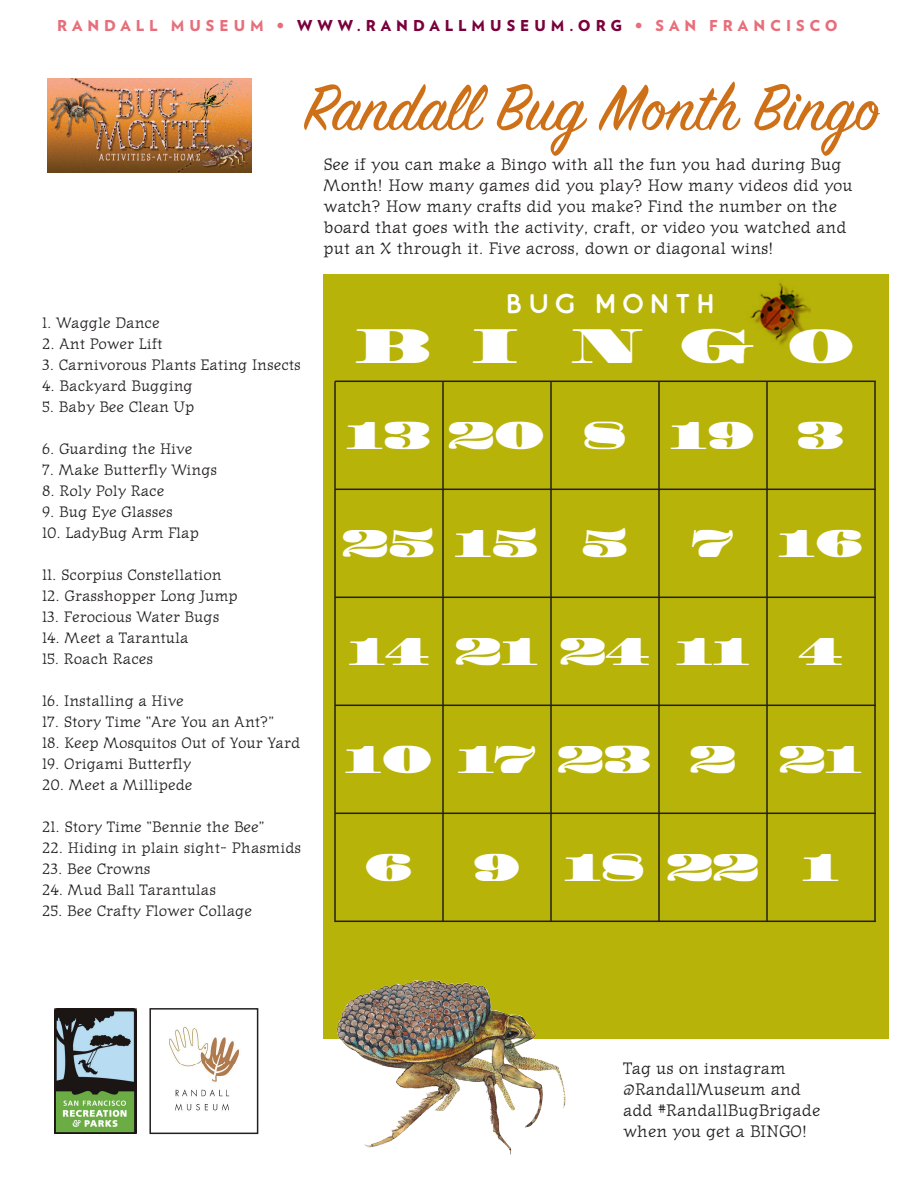
<style>
.page{position:relative;width:918px;height:1188px;background:#fff}
.page>*{position:absolute;margin:0;border:0;box-sizing:border-box;transform-origin:0 0}
.t1{font:72px "Sign Painter House Script";color:#ce7018}
.t2{font:45px "Madrone";color:#fff}
.t3{font:36px "Madrone";color:#fff}
.t4{font:27px "Buckwheat TC Sans";letter-spacing:.2em;color:#fff}
.t5{font:16.5px/21px "Journal Text";color:#231f20}
.t6{font:15px "Journal Text";color:#231f20}
.t7{font:900 15px "Verlag";letter-spacing:.335em;color:#e76e7b}
.s1{color:#7a003b}
</style>
<div class="page">
<div style="left:323px;top:274px;width:566px;height:765px;background:#b8b309"></div>
<img style="left:54px;top:1008px;width:83px;height:126px">
<img style="left:169px;top:1026px;width:70px;height:85px">
<div style="left:149px;top:1008px;width:109px;height:126px;border:2px solid #231f20"></div>
<img style="left:47px;top:79px;width:205px;height:93px">
<hr style="left:335px;top:381px;width:541px;height:1px;background:#231f20">
<hr style="left:335px;top:489px;width:541px;height:1px;background:#231f20">
<hr style="left:335px;top:597px;width:541px;height:1px;background:#231f20">
<hr style="left:335px;top:705px;width:541px;height:1px;background:#231f20">
<hr style="left:335px;top:813px;width:541px;height:1px;background:#231f20">
<hr style="left:335px;top:921px;width:541px;height:1px;background:#231f20">
<hr style="left:334px;top:381px;width:2px;height:541px;background:#231f20">
<hr style="left:442px;top:381px;width:2px;height:541px;background:#231f20">
<hr style="left:550px;top:381px;width:2px;height:541px;background:#231f20">
<hr style="left:658px;top:381px;width:2px;height:541px;background:#231f20">
<hr style="left:766px;top:381px;width:2px;height:541px;background:#231f20">
<hr style="left:874px;top:381px;width:2px;height:541px;background:#231f20">
<img style="left:750px;top:283px;width:61px;height:62px">
<img style="left:336px;top:980px;width:204px;height:175px">
<p class="t7" style="left:57px;top:13px;width:782px">RANDALL MUSEUM • <span class="s1">WWW.RANDALLMUSEUM.ORG</span> • SAN FRANCISCO</p>
<h1 class="t1" style="left:303px;top:64px;width:577px">Randall Bug Month Bingo</h1>
<p class="t5" style="left:323px;top:154px;width:531px">See if you can make a Bingo with all the fun you had during Bug Month! How many games did you play? How many videos did you watch? How many crafts did you make? Find the number on the board that goes with the activity, craft, or video you watched and put an X through it. Five across, down or diagonal wins!</p>
<p class="t6" style="left:42px;top:315px;width:119px">1. Waggle Dance</p>
<p class="t6" style="left:42px;top:336px;width:122px">2. Ant Power Lift</p>
<p class="t6" style="left:42px;top:357px;width:260px">3. Carnivorous Plants Eating Insects</p>
<p class="t6" style="left:42px;top:378px;width:152px">4. Backyard Bugging</p>
<p class="t6" style="left:42px;top:399px;width:154px">5. Baby Bee Clean Up</p>
<p class="t6" style="left:42px;top:441px;width:152px">6. Guarding the Hive</p>
<p class="t6" style="left:42px;top:462px;width:177px">7. Make Butterfly Wings</p>
<p class="t6" style="left:42px;top:483px;width:124px">8. Roly Poly Race</p>
<p class="t6" style="left:42px;top:504px;width:132px">9. Bug Eye Glasses</p>
<p class="t6" style="left:42px;top:525px;width:159px">10. LadyBug Arm Flap</p>
<p class="t6" style="left:42px;top:567px;width:181px">11. Scorpius Constellation</p>
<p class="t6" style="left:42px;top:588px;width:197px">12. Grasshopper Long Jump</p>
<p class="t6" style="left:42px;top:609px;width:179px">13. Ferocious Water Bugs</p>
<p class="t6" style="left:42px;top:630px;width:148px">14. Meet a Tarantula</p>
<p class="t6" style="left:42px;top:651px;width:112px">15. Roach Races</p>
<p class="t6" style="left:42px;top:693px;width:143px">16. Installing a Hive</p>
<p class="t6" style="left:42px;top:714px;width:234px">17. Story Time “Are You an Ant?”</p>
<p class="t6" style="left:42px;top:735px;width:260px">18. Keep Mosquitos Out of Your Yard</p>
<p class="t6" style="left:42px;top:756px;width:151px">19. Origami Butterfly</p>
<p class="t6" style="left:42px;top:777px;width:152px">20. Meet a Millipede</p>
<p class="t6" style="left:42px;top:819px;width:224px">21. Story Time “Bennie the Bee”</p>
<p class="t6" style="left:42px;top:840px;width:261px">22. Hiding in plain sight- Phasmids</p>
<p class="t6" style="left:42px;top:861px;width:110px">23. Bee Crowns</p>
<p class="t6" style="left:42px;top:882px;width:175px">24. Mud Ball Tarantulas</p>
<p class="t6" style="left:42px;top:903px;width:211px">25. Bee Crafty Flower Collage</p>
<h3 class="t4" style="left:506px;top:286px;width:210px">BUG MONTH</h3>
<h2 class="t2" style="left:356px;top:319px;width:501px">BI NGO</h2>
<h3 class="t3" style="left:346px;top:413px;width:500px">1320 8 19 3</h3>
<h3 class="t3" style="left:342px;top:521px;width:288px">25 15 5</h3>
<h3 class="t3" style="left:692px;top:521px;width:173px">7 16</h3>
<h3 class="t3" style="left:348px;top:629px;width:403px">14 21 24 11</h3>
<h3 class="t3" style="left:799px;top:629px;width:45px">4</h3>
<h3 class="t3" style="left:345px;top:737px;width:519px">10 17 23 2 21</h3>
<h3 class="t3" style="left:365px;top:845px;width:50px">6</h3>
<h3 class="t3" style="left:473px;top:845px;width:368px">9 1822 1</h3>
<p class="t5" style="left:623px;top:1058px;width:199px">Tag us on instagram @RandallMuseum and add #RandallBugBrigade when you get a BINGO!</p>
</div>
